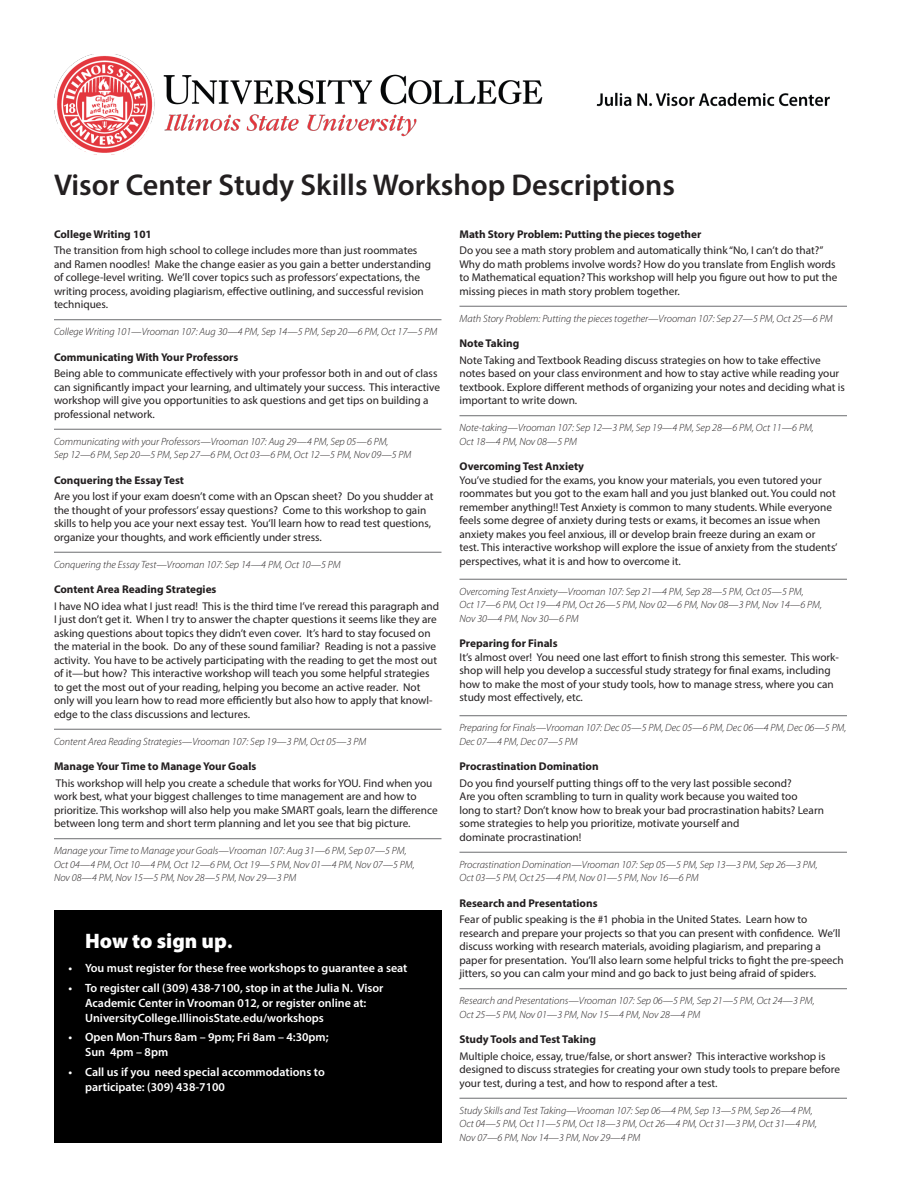
<style>
.page{position:relative;width:918px;height:1188px;background:#fff}
.page>*{position:absolute;margin:0;border:0;box-sizing:border-box;transform-origin:0 0}
.t1{font:600 30.15px "Myriad Pro";color:#231f20}
.t2{font:900 21px "Myriad Pro";color:#fff}
.t3{font:600 12px/15px "Myriad Pro";color:#fff}
.t4{font:11.25px/13.5px "Myriad Pro";color:#231f20}
.t5{font:700 11.25px "Myriad Pro";color:#231f20}
.t6{font:italic 300 10.5px/13.5px "Myriad Pro";color:#231f20}
.s1{font-weight:700}
</style>
<div class="page">
<img style="left:54px;top:54px;width:776px;height:99px">
<hr style="left:54px;top:319px;width:387px;height:1px;background:#6c6d70">
<hr style="left:54px;top:429px;width:387px;height:1px;background:#6c6d70">
<hr style="left:54px;top:552px;width:387px;height:1px;background:#6c6d70">
<hr style="left:54px;top:729px;width:387px;height:1px;background:#6c6d70">
<hr style="left:54px;top:838px;width:387px;height:1px;background:#6c6d70">
<hr style="left:459px;top:306px;width:388px;height:1px;background:#6c6d70">
<hr style="left:459px;top:415px;width:388px;height:1px;background:#6c6d70">
<hr style="left:459px;top:579px;width:388px;height:1px;background:#6c6d70">
<hr style="left:459px;top:715px;width:388px;height:1px;background:#6c6d70">
<hr style="left:459px;top:852px;width:388px;height:1px;background:#6c6d70">
<hr style="left:459px;top:988px;width:388px;height:1px;background:#6c6d70">
<hr style="left:459px;top:1098px;width:388px;height:1px;background:#6c6d70">
<div style="left:54px;top:911px;width:388px;height:232px;background:#000"></div>
<h1 class="t1" style="left:54px;top:166px;width:622px">Visor Center Study Skills Workshop Descriptions</h1>
<p class="t5" style="left:54px;top:226px;width:99px">College Writing 101</p>
<p class="t4" style="left:54px;top:243px;width:379px">The transition from high school to college includes more than just roommates and Ramen noodles! Make the change easier as you gain a better understanding of college-level writing. We’ll cover topics such as professors’ expectations, the writing process, avoiding plagiarism, effective outlining, and successful revision techniques.</p>
<p class="t6" style="left:54px;top:325px;width:385px">College Writing 101—Vrooman 107: Aug 30—4 PM, Sep 14—5 PM, Sep 20—6 PM, Oct 17—5 PM</p>
<p class="t5" style="left:54px;top:349px;width:186px">Communicating With Your Professors</p>
<p class="t4" style="left:54px;top:366px;width:388px">Being able to communicate effectively with your professor both in and out of class can significantly impact your learning, and ultimately your success. This interactive workshop will give you opportunities to ask questions and get tips on building a professional network.</p>
<p class="t6" style="left:54px;top:435px;width:359px">Communicating with your Professors—Vrooman 107: Aug 29—4 PM, Sep 05—6 PM,<br>Sep 12—6 PM, Sep 20—5 PM, Sep 27—6 PM, Oct 03—6 PM, Oct 12—5 PM, Nov 09—5 PM</p>
<p class="t5" style="left:54px;top:472px;width:132px">Conquering the Essay Test</p>
<p class="t4" style="left:54px;top:489px;width:381px">Are you lost if your exam doesn’t come with an Opscan sheet? Do you shudder at the thought of your professors’ essay questions? Come to this workshop to gain skills to help you ace your next essay test. You’ll learn how to read test questions, organize your thoughts, and work efficiently under stress.</p>
<p class="t6" style="left:54px;top:558px;width:288px">Conquering the Essay Test—Vrooman 107: Sep 14—4 PM, Oct 10—5 PM</p>
<p class="t5" style="left:54px;top:582px;width:164px">Content Area Reading Strategies</p>
<p class="t4" style="left:54px;top:599px;width:387px">I have NO idea what I just read! This is the third time I’ve reread this paragraph and I just don’t get it. When I try to answer the chapter questions it seems like they are asking questions about topics they didn’t even cover. It’s hard to stay focused on the material in the book. Do any of these sound familiar? Reading is not a passive activity. You have to be actively participating with the reading to get the most out of it—but how? This interactive workshop will teach you some helpful strategies to get the most out of your reading, helping you become an active reader. Not only will you learn how to read more efficiently but also how to apply that knowl&shy;edge to the class discussions and lectures.</p>
<p class="t6" style="left:54px;top:735px;width:314px">Content Area Reading Strategies—Vrooman 107: Sep 19—3 PM, Oct 05—3 PM</p>
<p class="t5" style="left:54px;top:759px;width:204px">Manage Your Time to Manage Your Goals</p>
<p class="t4" style="left:54px;top:776px;width:385px">This workshop will help you create a schedule that works for YOU. Find when you work best, what your biggest challenges to time management are and how to prioritize. This workshop will also help you make SMART goals, learn the difference between long term and short term planning and let you see that big picture.</p>
<p class="t6" style="left:54px;top:844px;width:362px">Manage your Time to Manage your Goals—Vrooman 107: Aug 31—6 PM, Sep 07—5 PM,<br>Oct 04—4 PM, Oct 10—4 PM, Oct 12—6 PM, Oct 19—5 PM, Nov 01—4 PM, Nov 07—5 PM,<br>Nov 08—4 PM, Nov 15—5 PM, Nov 28—5 PM, Nov 29—3 PM</p>
<p class="t5" style="left:459px;top:226px;width:243px">Math Story Problem: Putting the pieces together</p>
<p class="t4" style="left:459px;top:243px;width:379px">Do you see a math story problem and automatically think “No, I can’t do that?” Why do math problems involve words? How do you translate from English words to Mathematical equation? This workshop will help you figure out how to put the missing pieces in math story problem together.</p>
<p class="t6" style="left:459px;top:312px;width:375px">Math Story Problem: Putting the pieces together—Vrooman 107: Sep 27—5 PM, Oct 25—6 PM</p>
<p class="t5" style="left:459px;top:336px;width:61px">Note Taking</p>
<p class="t4" style="left:459px;top:353px;width:387px">Note Taking and Textbook Reading discuss strategies on how to take effective notes based on your class environment and how to stay active while reading your textbook. Explore different methods of organizing your notes and deciding what is important to write down.</p>
<p class="t6" style="left:459px;top:421px;width:356px">Note-taking—Vrooman 107: Sep 12—3 PM, Sep 19—4 PM, Sep 28—6 PM, Oct 11—6 PM,<br>Oct 18—4 PM, Nov 08—5 PM</p>
<p class="t5" style="left:459px;top:459px;width:126px">Overcoming Test Anxiety</p>
<p class="t4" style="left:459px;top:473px;width:380px">You’ve studied for the exams, you know your materials, you even tutored your roommates but you got to the exam hall and you just blanked out. You could not remember anything!! Test Anxiety is common to many students. While everyone feels some degree of anxiety during tests or exams, it becomes an issue when anxiety makes you feel anxious, ill or develop brain freeze during an exam or test. This interactive workshop will explore the issue of anxiety from the students’ perspectives, what it is and how to overcome it.</p>
<p class="t6" style="left:459px;top:585px;width:364px">Overcoming Test Anxiety—Vrooman 107: Sep 21—4 PM, Sep 28—5 PM, Oct 05—5 PM,<br>Oct 17—6 PM, Oct 19—4 PM, Oct 26—5 PM, Nov 02—6 PM, Nov 08—3 PM, Nov 14—6 PM,<br>Nov 30—4 PM, Nov 30—6 PM</p>
<p class="t5" style="left:459px;top:636px;width:100px">Preparing for Finals</p>
<p class="t4" style="left:459px;top:650px;width:381px">It’s almost over! You need one last effort to finish strong this semester. This work&shy;shop will help you develop a successful study strategy for final exams, including how to make the most of your study tools, how to manage stress, where you can study most effectively, etc.</p>
<p class="t6" style="left:459px;top:721px;width:388px">Preparing for Finals—Vrooman 107: Dec 05—5 PM, Dec 05—6 PM, Dec 06—4 PM, Dec 06—5 PM,<br>Dec 07—4 PM, Dec 07—5 PM</p>
<p class="t5" style="left:459px;top:759px;width:141px">Procrastination Domination</p>
<p class="t4" style="left:459px;top:776px;width:366px">Do you find yourself putting things off to the very last possible second?<br>Are you often scrambling to turn in quality work because you waited too<br>long to start? Don’t know how to break your bad procrastination habits? Learn some strategies to help you prioritize, motivate yourself and<br>dominate procrastination!</p>
<p class="t6" style="left:459px;top:858px;width:360px">Procrastination Domination—Vrooman 107: Sep 05—5 PM, Sep 13—3 PM, Sep 26—3 PM,<br>Oct 03—5 PM, Oct 25—4 PM, Nov 01—5 PM, Nov 16—6 PM</p>
<p class="t5" style="left:459px;top:895px;width:140px">Research and Presentations</p>
<p class="t4" style="left:459px;top:912px;width:386px">Fear of public speaking is the #1 phobia in the United States. Learn how to research and prepare your projects so that you can present with confidence. We’ll discuss working with research materials, avoiding plagiarism, and preparing a paper for presentation. You’ll also learn some helpful tricks to fight the pre-speech jitters, so you can calm your mind and go back to just being afraid of spiders.</p>
<p class="t6" style="left:459px;top:994px;width:357px">Research and Presentations—Vrooman 107: Sep 06—5 PM, Sep 21—5 PM, Oct 24—3 PM,<br>Oct 25—5 PM, Nov 01—3 PM, Nov 15—4 PM, Nov 28—4 PM</p>
<p class="t5" style="left:459px;top:1032px;width:138px">Study Tools and Test Taking</p>
<p class="t4" style="left:459px;top:1049px;width:382px">Multiple choice, essay, true/false, or short answer? This interactive workshop is designed to discuss strategies for creating your own study tools to prepare before your test, during a test, and how to respond after a test.</p>
<p class="t6" style="left:459px;top:1104px;width:359px">Study Skills and Test Taking—Vrooman 107: Sep 06—4 PM, Sep 13—5 PM, Sep 26—4 PM,<br>Oct 04—5 PM, Oct 11—5 PM, Oct 18—3 PM, Oct 26—4 PM, Oct 31—3 PM, Oct 31—4 PM,<br>Nov 07—6 PM, Nov 14—3 PM, Nov 29—4 PM</p>
<h2 class="t2" style="left:85px;top:927px;width:149px">How to sign up<span class="s1">.</span></h2>
<p class="t3" style="left:69px;top:960px;width:340px">• You must register for these free workshops to guarantee a seat</p>
<p class="t3" style="left:85px;top:980px;width:300px;text-indent:-16px">• To register call (309) 438-7100, stop in at the Julia N. Visor<br>Academic Center in Vrooman 012, or register online at:<br>UniversityCollege.IllinoisState.edu/workshops</p>
<p class="t3" style="left:85px;top:1029px;width:245px;text-indent:-16px">• Open Mon-Thurs 8am – 9pm; Fri 8am – 4:30pm;<br>Sun 4pm – 8pm</p>
<p class="t3" style="left:85px;top:1064px;width:241px;text-indent:-16px">• Call us if you need special accommodations to participate: (309) 438-7100</p>
</div>
